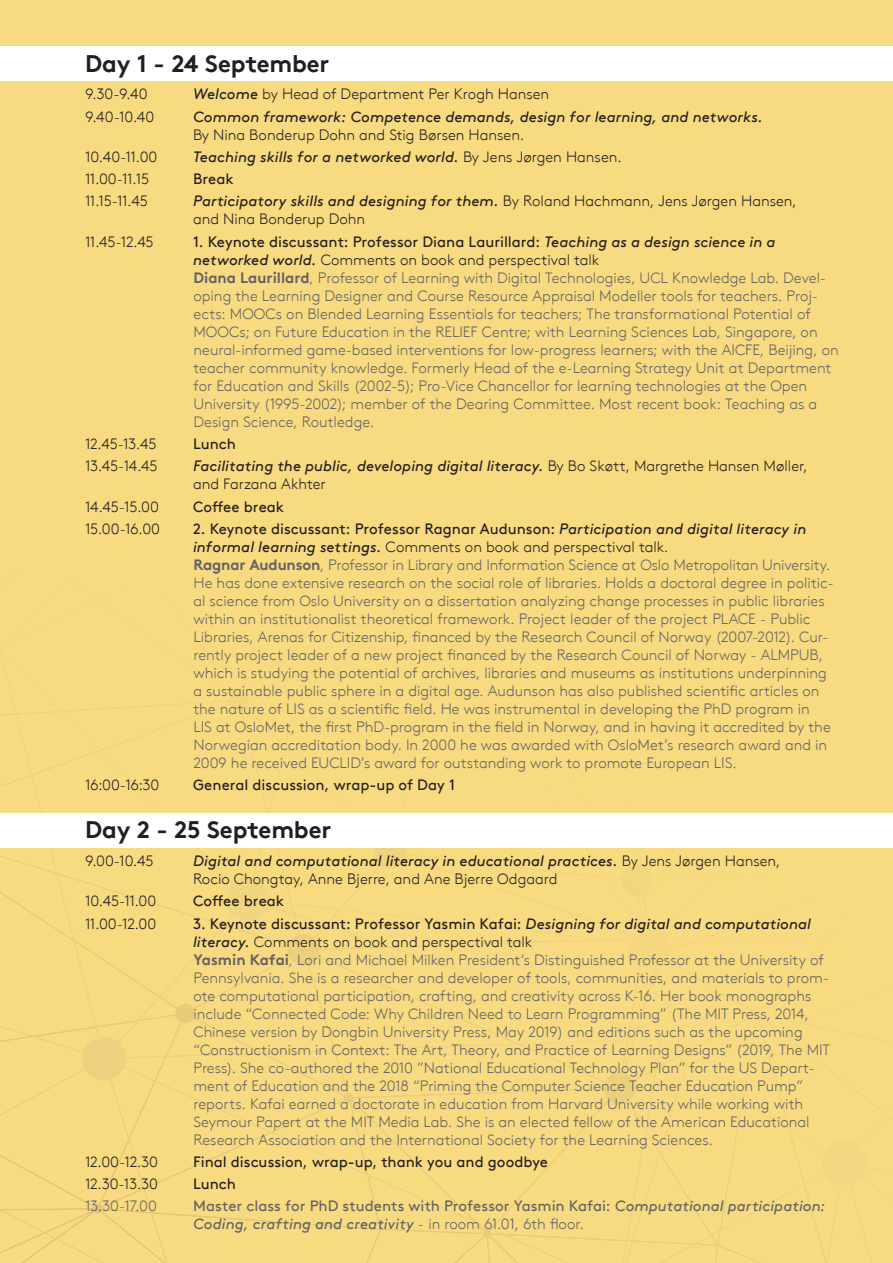
<style>
.page{position:relative;width:893px;height:1263px;background:#f8da81}
.page>*{position:absolute;margin:0;border:0;box-sizing:border-box;transform-origin:0 0}
.t1{font:700 24px "Brown TT";letter-spacing:-.005em;color:#231f20}
.t2{font:300 15px/18px "Brown TT";color:#636366}
.t3{font:italic 15px/18px "Brown TT";letter-spacing:.005em;color:#231f20}
.t4{font:300 15px/18px "Brown TT";letter-spacing:-.005em;color:#231f20}
.t5{font:15px/18px "Brown TT";color:#231f20}
.t6{font:italic 15px/18px "Brown TT";letter-spacing:.01em;color:#636366}
.s1{font-weight:400;font-style:italic}
.s2{font-weight:300;font-style:normal}
.s3{font-style:italic}
.s4{font-weight:300}
.s5{font-weight:700}
.s6{font-style:normal}
</style>
<div class="page">
<svg style="left:0;top:763px;width:893px;height:500px"></svg>
<div style="left:0;top:47px;width:893px;height:34px;background:#fff"></div>
<div style="left:0;top:813px;width:893px;height:34px;background:#fff"></div>
<p class="t1" style="left:85px;top:49px;width:246px">Day 1 - 24 September</p>
<p class="t4" style="left:85px;top:86px;width:64px">9.30-9.40</p>
<p class="t4" style="left:193px;top:86px;width:358px"><span class="s1">Welcome</span> by Head of Department Per Krogh Hansen</p>
<p class="t4" style="left:85px;top:108px;width:71px">9.40-10.40</p>
<p class="t3" style="left:193px;top:108px;width:571px">Common framework: Competence demands, design for learning, and networks.<br><span class="s2">By Nina Bonderup Dohn and Stig Børsen Hansen.</span></p>
<p class="t4" style="left:85px;top:148px;width:74px">10.40-11.00</p>
<p class="t3" style="left:193px;top:148px;width:430px">Teaching skills for a networked world. <span class="s2">By Jens Jørgen Hansen.</span></p>
<p class="t4" style="left:85px;top:170px;width:66px">11.00-11.15</p>
<p class="t5" style="left:193px;top:170px;width:42px">Break</p>
<p class="t4" style="left:85px;top:193px;width:64px">11.15-11.45</p>
<p class="t4" style="left:193px;top:193px;width:605px"><span class="s1">Participatory skills and designing for them.</span> By Roland Hachmann, Jens Jørgen Hansen, and Nina Bonderup Dohn</p>
<p class="t4" style="left:85px;top:233px;width:70px">11.45-12.45</p>
<p class="t5" style="left:193px;top:233px;width:584px">1. Keynote discussant: Professor Diana Laurillard: <span class="s3">Teaching as a design science in a networked world.</span> <span class="s4">Comments on book and perspectival talk</span></p>
<p class="t2" style="left:193px;top:269px;width:647px"><span class="s5">Diana Laurillard</span>, Professor of Learning with Digital Technologies, UCL Knowledge Lab. Devel&shy;oping the Learning Designer and Course Resource Appraisal Modeller tools for teachers. Proj&shy;ects: MOOCs on Blended Learning Essentials for teachers; The transformational Potential of MOOCs; on Future Education in the RELIEF Centre; with Learning Sciences Lab, Singapore, on neural-informed game-based interventions for low-progress learners; with the AICFE, Beijing, on teacher community knowledge. Formerly Head of the e-Learning Strategy Unit at Department for Education and Skills (2002-5); Pro-Vice Chancellor for learning technologies at the Open University (1995-2002); member of the Dearing Committee. Most recent book: Teaching as a Design Science, Routledge.</p>
<p class="t4" style="left:85px;top:435px;width:73px">12.45-13.45</p>
<p class="t5" style="left:193px;top:435px;width:44px">Lunch</p>
<p class="t4" style="left:85px;top:457px;width:74px">13.45-14.45</p>
<p class="t3" style="left:193px;top:457px;width:616px">Facilitating the public, developing digital literacy. <span class="s2">By Bo Skøtt, Margrethe Hansen Møller, and Farzana Akhter</span></p>
<p class="t4" style="left:85px;top:498px;width:75px">14.45-15.00</p>
<p class="t5" style="left:193px;top:497px;width:93px">Coffee break</p>
<p class="t4" style="left:85px;top:520px;width:77px">15.00-16.00</p>
<p class="t3" style="left:193px;top:520px;width:615px"><span class="s6">2. Keynote discussant: Professor Ragnar Audunson:</span> Participation and digital literacy in informal learning settings. <span class="s2">Comments on book and perspectival talk.</span></p>
<p class="t2" style="left:193px;top:556px;width:642px"><span class="s5">Ragnar Audunson</span>, Professor in Library and Information Science at Oslo Metropolitan University.<br>He has done extensive research on the social role of libraries. Holds a doctoral degree in politic&shy;al science from Oslo University on a dissertation analyzing change processes in public libraries within an institutionalist theoretical framework. Project leader of the project PLACE - Public Libraries, Arenas for Citizenship, financed by the Research Council of Norway (2007-2012). Cur&shy;rently project leader of a new project financed by the Research Council of Norway - ALMPUB, which is studying the potential of archives, libraries and museums as institutions underpinning a sustainable public sphere in a digital age. Audunson has also published scientific articles on the nature of LIS as a scientific field. He was instrumental in developing the PhD program in<br>LIS at OsloMet, the first PhD-program in the field in Norway, and in having it accredited by the Norwegian accreditation body. In 2000 he was awarded with OsloMet’s research award and in 2009 he received EUCLID’s award for outstanding work to promote European LIS.</p>
<p class="t4" style="left:85px;top:776px;width:76px">16:00-16:30</p>
<p class="t5" style="left:193px;top:776px;width:263px">General discussion, wrap-up of Day 1</p>
<p class="t1" style="left:85px;top:815px;width:248px">Day 2 - 25 September</p>
<p class="t4" style="left:85px;top:852px;width:70px">9.00-10.45</p>
<p class="t4" style="left:193px;top:852px;width:589px"><span class="s1">Digital and computational literacy in educational practices.</span> By Jens Jørgen Hansen,<br>Rocio Chongtay, Anne Bjerre, and Ane Bjerre Odgaard</p>
<p class="t4" style="left:85px;top:892px;width:73px">10.45-11.00</p>
<p class="t5" style="left:193px;top:892px;width:93px">Coffee break</p>
<p class="t4" style="left:85px;top:914px;width:73px">11.00-12.00</p>
<p class="t3" style="left:193px;top:914px;width:619px"><span class="s6">3. Keynote discussant: Professor Yasmin Kafai:</span> Designing for digital and computational literacy. <span class="s2">Comments on book and perspectival talk</span></p>
<p class="t2" style="left:193px;top:950px;width:638px"><span class="s5">Yasmin Kafai</span>, Lori and Michael Milken President’s Distinguished Professor at the University of Pennsylvania. She is a researcher and developer of tools, communities, and materials to prom&shy;ote computational participation, crafting, and creativity across K-16. Her book monographs include “Connected Code: Why Children Need to Learn Programming” (The MIT Press, 2014, Chinese version by Dongbin University Press, May 2019) and editions such as the upcoming “Constructionism in Context: The Art, Theory, and Practice of Learning Designs” (2019, The MIT Press). She co-authored the 2010 ”National Educational Technology Plan” for the US Depart&shy;ment of Education and the 2018 “Priming the Computer Science Teacher Education Pump” reports. Kafai earned a doctorate in education from Harvard University while working with Seymour Papert at the MIT Media Lab. She is an elected fellow of the American Educational Research Association and the International Society for the Learning Sciences.</p>
<p class="t4" style="left:85px;top:1153px;width:75px">12.00-12.30</p>
<p class="t5" style="left:193px;top:1153px;width:357px">Final discussion, wrap-up, thank you and goodbye</p>
<p class="t4" style="left:85px;top:1175px;width:74px">12.30-13.30</p>
<p class="t5" style="left:193px;top:1175px;width:44px">Lunch</p>
<p class="t2" style="left:85px;top:1197px;width:73px">13.30-17.00</p>
<p class="t6" style="left:193px;top:1197px;width:634px"><span class="s6">Master class for PhD students with Professor Yasmin Kafai:</span> Computational participation:<br>Coding, crafting and creativity <span class="s2">- in room 61.01, 6th floor.</span></p>
</div>
